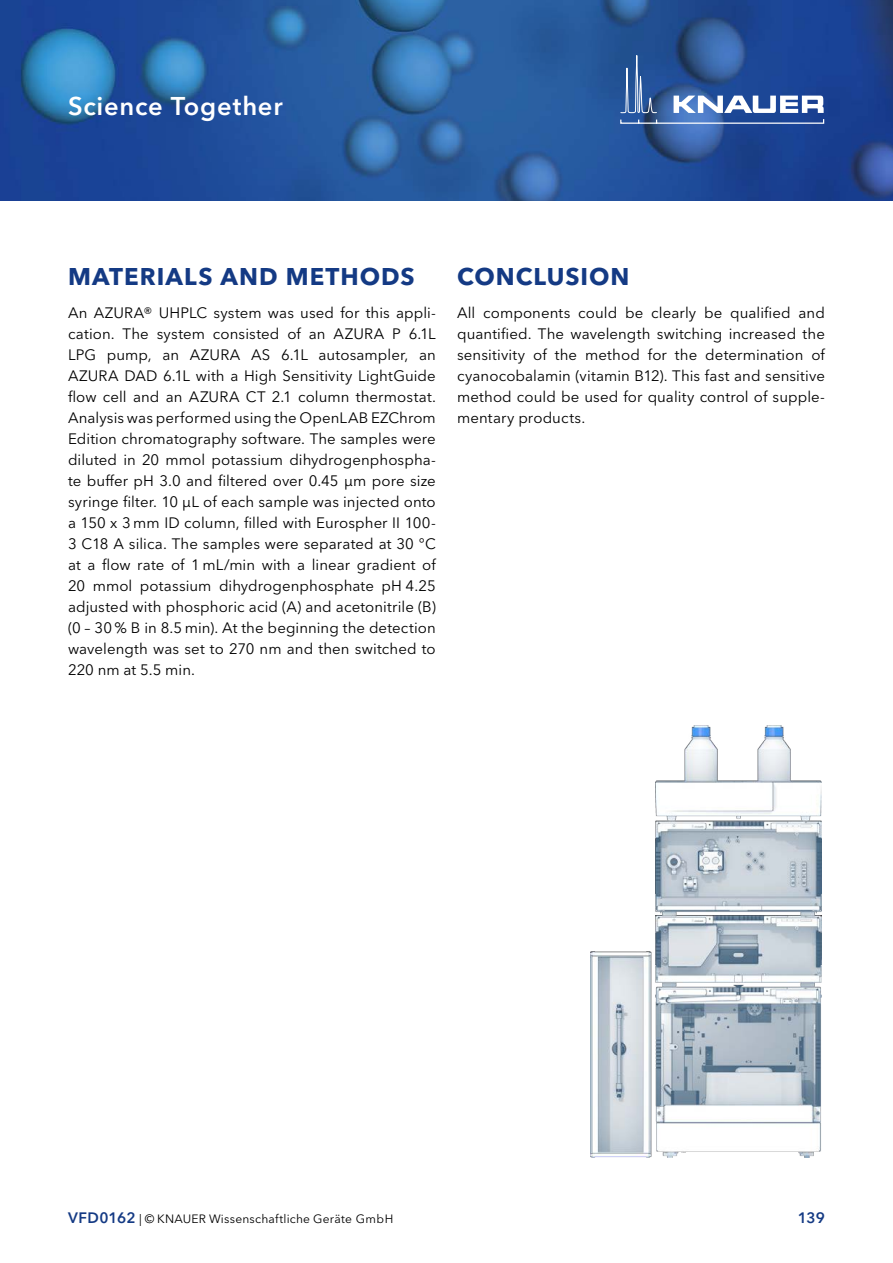
<style>
.page{position:relative;width:893px;height:1263px;background:#fff}
.page>*{position:absolute;margin:0;border:0;box-sizing:border-box;transform-origin:0 0}
.t1{font:600 25.5px "Avenir Next W1 G";letter-spacing:.03em;color:#fff}
.t2{font:700 24px "Avenir Next W1 G";letter-spacing:.04em;color:#143a84}
.t3{font:15px/21px "Avenir Next W1 G";letter-spacing:.005em;color:#000;text-align:justify}
.t4{font:600 15px "Avenir Next W1 G";color:#143a84}
.t5{font:12px "Avenir Next W1 G";letter-spacing:.02em;color:#000}
.s1{font-weight:600;font-size:15px;color:#143a84}
</style>
<div class="page">
<img style="left:0;top:0;width:893px;height:201px">
<svg style="left:620px;top:55px;width:205px;height:69px;background:#456aa7"></svg>
<img style="left:591px;top:725px;width:230px;height:432px">
<h1 class="t1" style="left:68px;top:90px;width:216px">Science Together</h1>
<h2 class="t2" style="left:68px;top:262px;width:348px">MATERIALS AND METHODS</h2>
<p class="t3" style="left:68px;top:302px;width:369px">An AZURA® UHPLC system was used for this appli&shy;cation. The system consisted of an AZURA P 6.1L LPG pump, an AZURA AS 6.1L autosampler, an AZURA DAD 6.1L with a High Sensitivity LightGuide flow cell and an AZURA CT 2.1 column thermostat.<br>Analysis was performed using the OpenLAB EZChrom Edition chromatography software. The samples were diluted in 20 mmol potassium dihydrogenphospha&shy;te buffer pH 3.0 and filtered over 0.45 µm pore size syringe filter. 10 µL of each sample was injected onto a 150 x 3 mm ID column, filled with Eurospher II 100- 3 C18 A silica. The samples were separated at 30 °C at a flow rate of 1 mL/min with a linear gradient of 20 mmol potassium dihydrogenphosphate pH 4.25 adjusted with phosphoric acid (A) and acetonitrile (B) (0 – 30 % B in 8.5 min). At the beginning the detection wavelength was set to 270 nm and then switched to 220 nm at 5.5 min.</p>
<h2 class="t2" style="left:457px;top:262px;width:174px">CONCLUSION</h2>
<p class="t3" style="left:457px;top:302px;width:369px">All components could be clearly be qualified and quantified. The wavelength switching increased the sensitivity of the method for the determination of cyanocobalamin (vitamin B12). This fast and sensitive method could be used for quality control of supple&shy;mentary products.</p>
<p class="t5" style="left:68px;top:1212px;width:327px"><span class="s1">VFD0162</span> | © KNAUER Wissenschaftliche Geräte GmbH</p>
<p class="t4" style="left:798px;top:1209px;width:28px">139</p>
</div>
